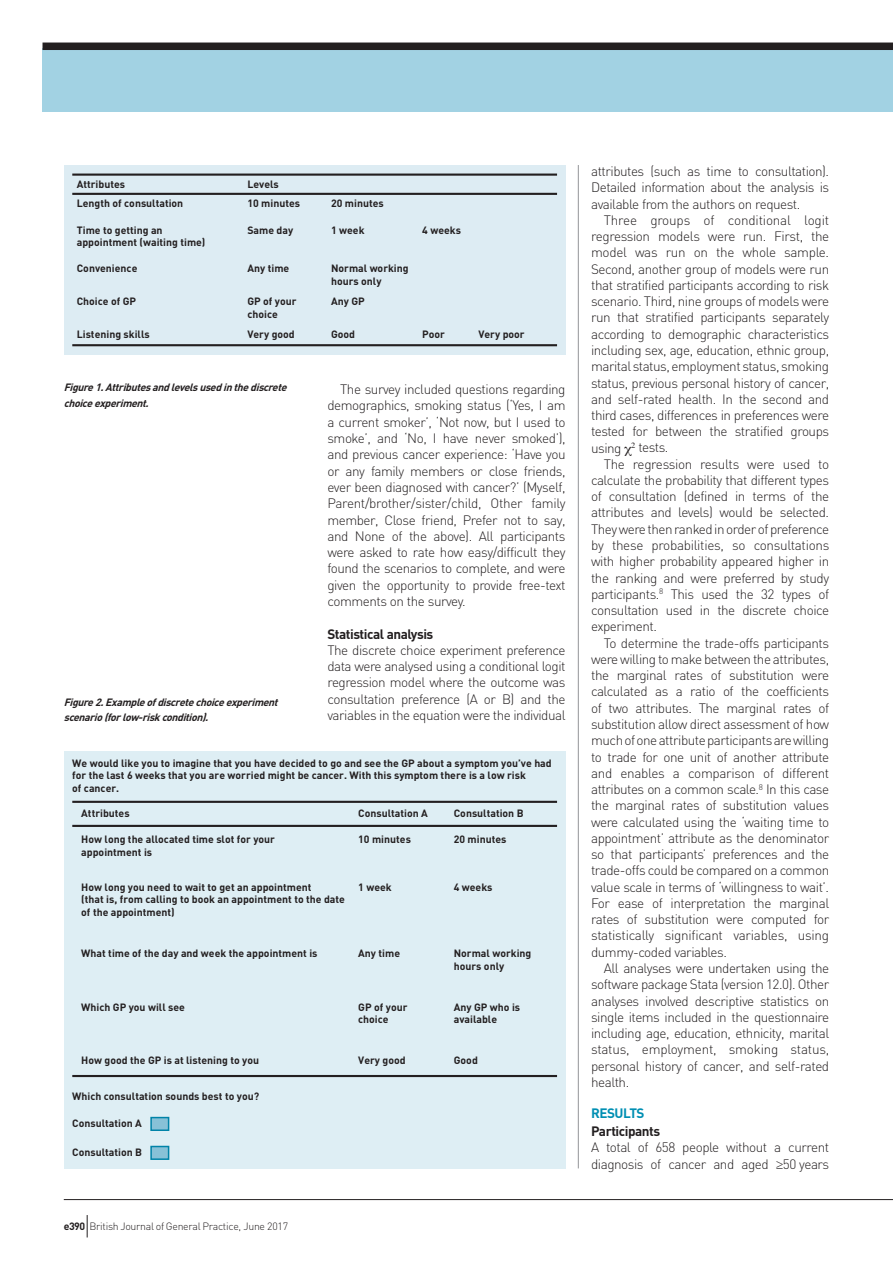
<style>
.page{position:relative;width:893px;height:1263px;background:#fff}
.page>*{position:absolute;margin:0;border:0;box-sizing:border-box;transform-origin:0 0}
.t1{font:300 13.5px/16.2px "DIN";letter-spacing:-.035em;color:#231f20;text-align:justify}
.t2{font:700 13.5px "DIN";letter-spacing:-.035em;color:#231f20}
.t3{font:700 13.5px "DIN";letter-spacing:-.035em;color:#008fb3}
.t4{font:700 10.5px/12.6px "DIN";color:#231f20}
.t5{font:italic 700 10.5px/15px "DIN";color:#231f20}
.t6{font:300 10.5px "DIN";letter-spacing:-.025em;color:#231f20}
.s1{font-weight:700}
.s2{font-family:"Helvetica"}
</style>
<div class="page">
<div style="left:43px;top:48px;width:850px;height:64px;background:#a2d2e3"></div>
<div style="left:43px;top:43px;width:850px;height:7px;background:#231f20"></div>
<hr style="left:578px;top:165px;width:1px;height:1003px;background:#939598">
<div style="left:64px;top:165px;width:502px;height:190px;background:#ddecf3"></div>
<hr style="left:72px;top:174px;width:485px;height:2px;background:#231f20">
<hr style="left:72px;top:193px;width:485px;height:2px;background:#231f20">
<hr style="left:72px;top:344px;width:485px;height:2px;background:#231f20">
<div style="left:64px;top:750px;width:502px;height:418px;background:#deeef4"></div>
<hr style="left:72px;top:1075px;width:485px;height:2px;background:#231f20">
<hr style="left:72px;top:801px;width:485px;height:2px;background:#231f20">
<hr style="left:72px;top:825px;width:485px;height:2px;background:#231f20">
<div style="left:150px;top:1117px;width:19px;height:14px;background:#87c1d7;border:2px solid #0083a8"></div>
<div style="left:150px;top:1146px;width:19px;height:14px;background:#87c1d7;border:2px solid #0083a8"></div>
<hr style="left:64px;top:1199px;width:829px;height:1px;background:#231f20">
<svg style="left:87px;top:1215px;width:1px;height:22px"></svg>
<p class="t4" style="left:77px;top:177px;width:50px">Attributes</p>
<p class="t4" style="left:247px;top:177px;width:33px">Levels</p>
<p class="t4" style="left:77px;top:197px;width:108px">Length of consultation</p>
<p class="t4" style="left:247px;top:197px;width:54px">10 minutes</p>
<p class="t4" style="left:331px;top:197px;width:54px">20 minutes</p>
<p class="t4" style="left:77px;top:223px;width:130px">Time to getting an appointment (waiting time)</p>
<p class="t4" style="left:247px;top:223px;width:47px">Same day</p>
<p class="t4" style="left:331px;top:223px;width:35px">1 week</p>
<p class="t4" style="left:422px;top:223px;width:40px">4 weeks</p>
<p class="t4" style="left:77px;top:262px;width:62px">Convenience</p>
<p class="t4" style="left:247px;top:262px;width:43px">Any time</p>
<p class="t4" style="left:331px;top:262px;width:79px">Normal working hours only</p>
<p class="t4" style="left:77px;top:294px;width:61px">Choice of GP</p>
<p class="t4" style="left:247px;top:294px;width:51px">GP of your choice</p>
<p class="t4" style="left:331px;top:294px;width:35px">Any GP</p>
<p class="t4" style="left:77px;top:327px;width:74px">Listening skills</p>
<p class="t4" style="left:247px;top:327px;width:49px">Very good</p>
<p class="t4" style="left:331px;top:327px;width:26px">Good</p>
<p class="t4" style="left:422px;top:327px;width:24px">Poor</p>
<p class="t4" style="left:478px;top:327px;width:48px">Very poor</p>
<p class="t5" style="left:64px;top:380px;width:228px">Figure1.Attributesandlevelsusedinthediscrete choiceexperiment.</p>
<p class="t5" style="left:64px;top:694px;width:219px">Figure2.Exampleofdiscretechoiceexperiment scenario(forlow-riskcondition).</p>
<p class="t1" style="left:327px;top:381px;width:240px;text-indent:13px">The survey included questions regarding demographics, smoking status (‘Yes, I am a current smoker’, ‘Not now, but I used to smoke’, and ‘No, I have never smoked’), and previous cancer experience: ‘Have you or any family members or close friends, ever been diagnosed with cancer?’ (Myself, Parent/brother/sister/child, Other family member, Close friend, Prefer not to say, and None of the above). All participants were asked to rate how easy/difficult they found the scenarios to complete, and were given the opportunity to provide free-text comments on the survey.</p>
<p class="t2" style="left:327px;top:625px;width:107px">Statistical analysis</p>
<p class="t1" style="left:327px;top:642px;width:240px">The discrete choice experiment preference data were analysed using a conditional logit regression model where the outcome was consultation preference (A or B) and the variables in the equation were the individual</p>
<p class="t4" style="left:72px;top:756px;width:481px">We would like you to imagine that you have decided to go and see the GP about a symptom you’ve had for the last 6 weeks that you are worried might be cancer. With this symptom there is a low risk<br>of cancer.</p>
<p class="t4" style="left:81px;top:807px;width:50px">Attributes</p>
<p class="t4" style="left:358px;top:807px;width:71px">Consultation A</p>
<p class="t4" style="left:454px;top:807px;width:71px">Consultation B</p>
<p class="t4" style="left:81px;top:833px;width:195px">How long the allocated time slot for your appointment is</p>
<p class="t4" style="left:358px;top:833px;width:54px">10 minutes</p>
<p class="t4" style="left:454px;top:833px;width:54px">20 minutes</p>
<p class="t4" style="left:81px;top:880px;width:265px">How long you need to wait to get an appointment<br>(that is, from calling to book an appointment to the date of the appointment)</p>
<p class="t4" style="left:358px;top:880px;width:35px">1 week</p>
<p class="t4" style="left:454px;top:880px;width:40px">4 weeks</p>
<p class="t4" style="left:81px;top:946px;width:238px">What time of the day and week the appointment is</p>
<p class="t4" style="left:358px;top:946px;width:43px">Any time</p>
<p class="t4" style="left:454px;top:946px;width:79px">Normal working hours only</p>
<p class="t4" style="left:81px;top:1000px;width:105px">Which GP you will see</p>
<p class="t4" style="left:358px;top:1000px;width:51px">GP of your choice</p>
<p class="t4" style="left:454px;top:1000px;width:68px">Any GP who is available</p>
<p class="t4" style="left:81px;top:1054px;width:179px">How good the GP is at listening to you</p>
<p class="t4" style="left:358px;top:1054px;width:49px">Very good</p>
<p class="t4" style="left:454px;top:1054px;width:26px">Good</p>
<p class="t4" style="left:72px;top:1089px;width:188px">Which consultation sounds best to you?</p>
<p class="t4" style="left:72px;top:1117px;width:71px">Consultation A</p>
<p class="t4" style="left:72px;top:1146px;width:71px">Consultation B</p>
<p class="t6" style="left:64px;top:1219px;width:226px"><span class="s1">e390</span> British Journal of General Practice, June 2017</p>
<p class="t1" style="left:591px;top:163px;width:240px">attributes (such as time to consultation).<br>Detailed information about the analysis is available from the authors on request.</p>
<p class="t1" style="left:591px;top:212px;width:240px;text-indent:13px">Three groups of conditional logit regression models were run. First, the model was run on the whole sample.<br>Second, another group of models were run that stratified participants according to risk scenario. Third, nine groups of models were run that stratified participants separately according to demographic characteristics including sex, age, education, ethnic group, marital status, employment status, smoking status, previous personal history of cancer, and self-rated health. In the second and third cases, differences in preferences were tested for between the stratified groups using tests.</p>
<p class="t1" style="left:591px;top:456px;width:240px;text-indent:13px">The regression results were used to calculate the probability that different types of consultation (defined in terms of the attributes and levels) would be selected.<br>They were then ranked in order of preference by these probabilities, so consultations with higher probability appeared higher in the ranking and were preferred by study participants.<sup>8</sup> This used the 32 types of consultation used in the discrete choice experiment.</p>
<p class="t1" style="left:591px;top:634px;width:240px;text-indent:13px">To determine the trade-offs participants were willing to make between the attributes, the marginal rates of substitution were calculated as a ratio of the coefficients of two attributes. The marginal rates of substitution allow direct assessment of how much of one attribute participants are willing to trade for one unit of another attribute and enables a comparison of different attributes on a common scale.<sup>8</sup> In this case the marginal rates of substitution values were calculated using the ‘waiting time to appointment’ attribute as the denominator so that participants’ preferences and the trade-offs could be compared on a common value scale in terms of ‘willingness to wait’.<br>For ease of interpretation the marginal rates of substitution were computed for statistically significant variables, using dummy-coded variables.</p>
<p class="t1" style="left:591px;top:960px;width:240px;text-indent:13px">All analyses were undertaken using the software package Stata (version 12.0). Other analyses involved descriptive statistics on single items included in the questionnaire including age, education, ethnicity, marital status, employment, smoking status, personal history of cancer, and self-rated health.</p>
<p class="t3" style="left:591px;top:1105px;width:55px">RESULTS</p>
<p class="t2" style="left:591px;top:1122px;width:71px">Participants</p>
<p class="t1" style="left:591px;top:1139px;width:240px">A total of 658 people without a current diagnosis of cancer and aged <span class="s2">≥</span>50 years</p>
</div>
